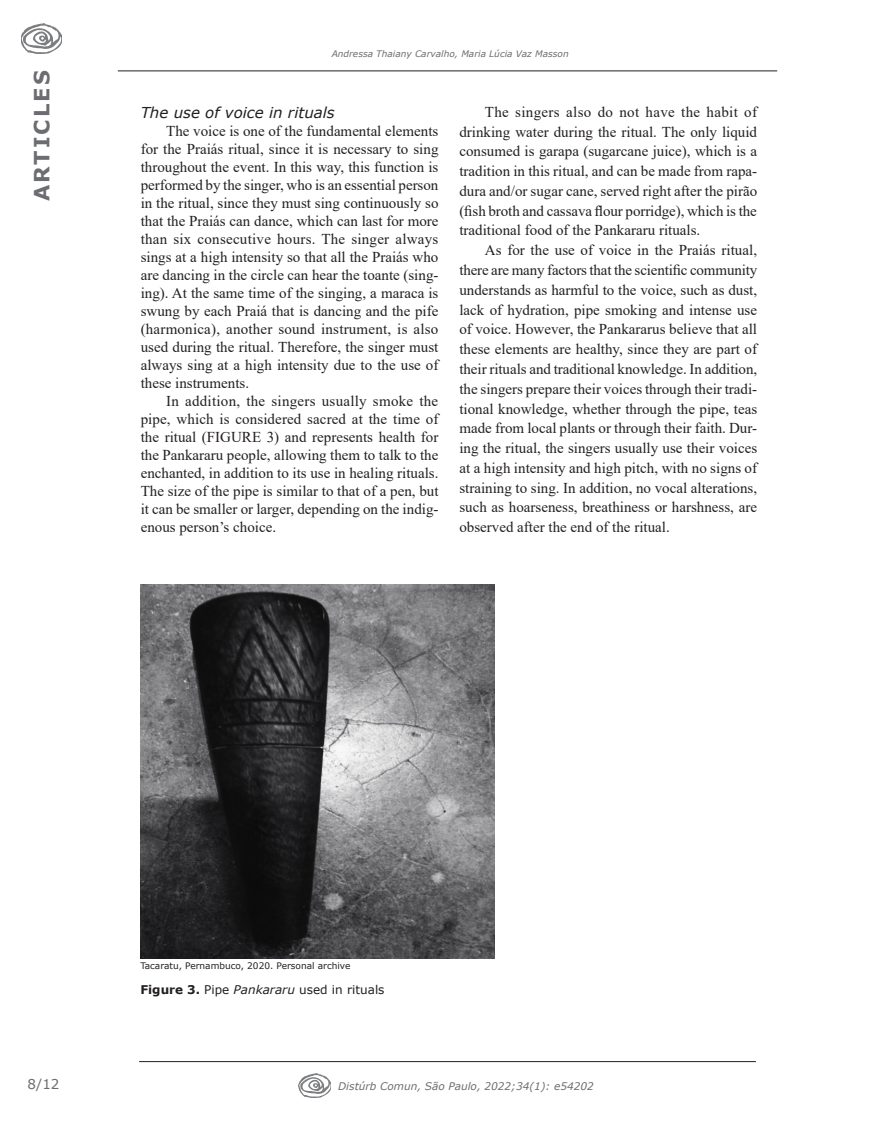
<style>
.page{position:relative;width:872px;height:1132px;background:#fff}
.page>*{position:absolute;margin:0;border:0;box-sizing:border-box;transform-origin:0 0}
.t1{font:700 21px "Verdana";letter-spacing:.1em;color:#6c6d70}
.Corpo_do_texto_ing{font:15px/18px "Times New Roman";color:#231f20;text-align:justify}
.Sub_nivel_2{font:italic 15px "Verdana";color:#231f20}
.t2{font:13.5px "Verdana";color:#6c6d70}
.Tabelas_e_Gráficos{font:12px "Verdana";color:#231f20}
.t3{font:italic 10.5px "Verdana";color:#6c6d70}
.t4{font:italic 9px "Verdana";color:#6c6d70}
.Legenda_grafico{font:9px "Verdana";color:#231f20}
.s1{font-weight:700}
.s2{font-style:italic}
</style>
<div class="page">
<hr style="left:118px;top:70px;width:659px;height:1px;background:#231f20">
<img style="left:21px;top:24px;width:41px;height:29px">
<hr style="left:139px;top:1060px;width:617px;height:1px;background:#231f20">
<img style="left:299px;top:1073px;width:32px;height:23px">
<img style="left:140px;top:584px;width:354px;height:374px">
<h1 class="t1" style="left:27px;top:201px;width:132px;rotate:-90deg">ARTICLES</h1>
<p class="t4" style="left:332px;top:47px;width:238px">Andressa Thaiany Carvalho, Maria Lúcia Vaz Masson</p>
<p class="Sub_nivel_2" style="left:141px;top:102px;width:196px">The use of voice in rituals</p>
<p class="Corpo_do_texto_ing" style="left:141px;top:121px;width:299px;text-indent:26px">The voice is one of the fundamental elements for the Praiás ritual, since it is necessary to sing throughout the event. In this way, this function is performed by the singer, who is an essential person in the ritual, since they must sing continuously so that the Praiás can dance, which can last for more than six consecutive hours. The singer always sings at a high intensity so that all the Praiás who are dancing in the circle can hear the toante (sing&shy;ing). At the same time of the singing, a maraca is swung by each Praiá that is dancing and the pife (harmonica), another sound instrument, is also used during the ritual. Therefore, the singer must always sing at a high intensity due to the use of these instruments.</p>
<p class="Corpo_do_texto_ing" style="left:141px;top:391px;width:299px;text-indent:26px">In addition, the singers usually smoke the pipe, which is considered sacred at the time of the ritual (FIGURE 3) and represents health for the Pankararu people, allowing them to talk to the enchanted, in addition to its use in healing rituals.<br>The size of the pipe is similar to that of a pen, but it can be smaller or larger, depending on the indig&shy;enous person’s choice.</p>
<p class="Corpo_do_texto_ing" style="left:459px;top:101px;width:299px;line-height:19.8px;text-indent:26px">The singers also do not have the habit of drinking water during the ritual. The only liquid consumed is garapa (sugarcane juice), which is a tradition in this ritual, and can be made from rapa&shy;dura and/or sugar cane, served right after the pirão (fish broth and cassava flour porridge), which is the traditional food of the Pankararu rituals.</p>
<p class="Corpo_do_texto_ing" style="left:459px;top:240px;width:299px;line-height:19.8px;text-indent:26px">As for the use of voice in the Praiás ritual, there are many factors that the scientific community understands as harmful to the voice, such as dust, lack of hydration, pipe smoking and intense use of voice. However, the Pankararus believe that all these elements are healthy, since they are part of their rituals and traditional knowledge. In addition, the singers prepare their voices through their tradi&shy;tional knowledge, whether through the pipe, teas made from local plants or through their faith. Dur&shy;ing the ritual, the singers usually use their voices at a high intensity and high pitch, with no signs of straining to sing. In addition, no vocal alterations, such as hoarseness, breathiness or harshness, are observed after the end of the ritual.</p>
<p class="Legenda_grafico" style="left:140px;top:959px;width:212px">Tacaratu, Pernambuco, 2020. Personal archive</p>
<p class="Tabelas_e_Gráficos" style="left:140px;top:981px;width:246px"><span class="s1">Figure 3.</span> Pipe <span class="s2">Pankararu</span> used in rituals</p>
<p class="t2" style="left:28px;top:1074px;width:33px">8/12</p>
<p class="t3" style="left:338px;top:1078px;width:257px">Distúrb Comun, São Paulo, 2022;34(1): e54202</p>
</div>
